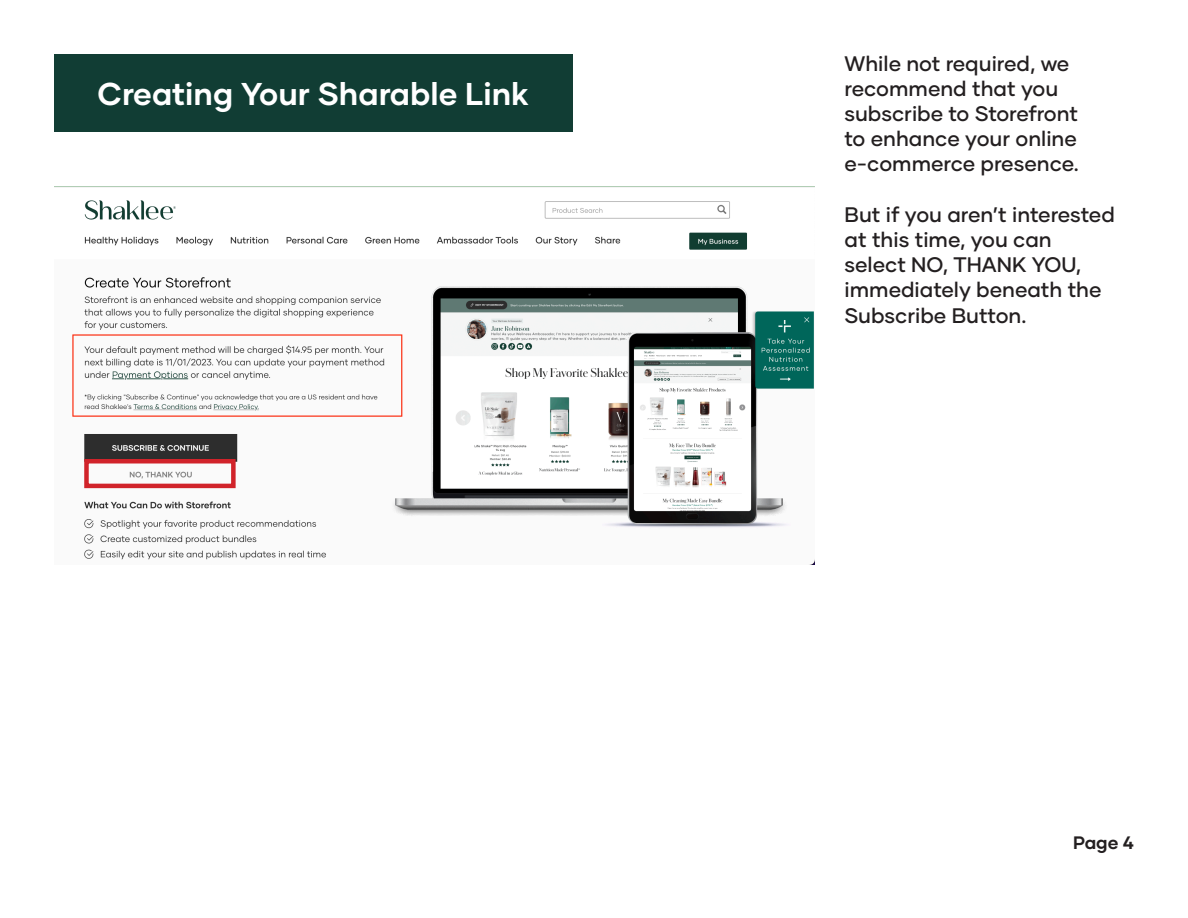
<style>
.page{position:relative;width:1188px;height:918px;background:#fff}
.page>*{position:absolute;margin:0;border:0;box-sizing:border-box;transform-origin:0 0}
.t1{font:700 31.5px "Gilmer";color:#fff}
.t2{font:500 21px/25.2px "Gilmer";color:#231f20}
.t3{font:700 18px "Gilmer";color:#231f20}
</style>
<div class="page">
<div style="left:54px;top:54px;width:518px;height:78px;background:#113d34"></div>
<img style="left:54px;top:187px;width:761px;height:378px">
<div style="left:84px;top:459px;width:152px;height:29px;border:4px solid #d1232a"></div>
<p class="t1" style="left:98px;top:74px;width:433px">Creating Your Sharable Link</p>
<p class="t2" style="left:845px;top:50px;width:236px">While not required, we recommend that you subscribe to Storefront to enhance your online e-commerce presence.</p>
<p class="t2" style="left:845px;top:202px;width:272px">But if you aren’t interested at this time, you can select NO, THANK YOU, immediately beneath the<br>Subscribe Button.</p>
<p class="t3" style="left:1073px;top:831px;width:62px">Page 4</p>
</div>
